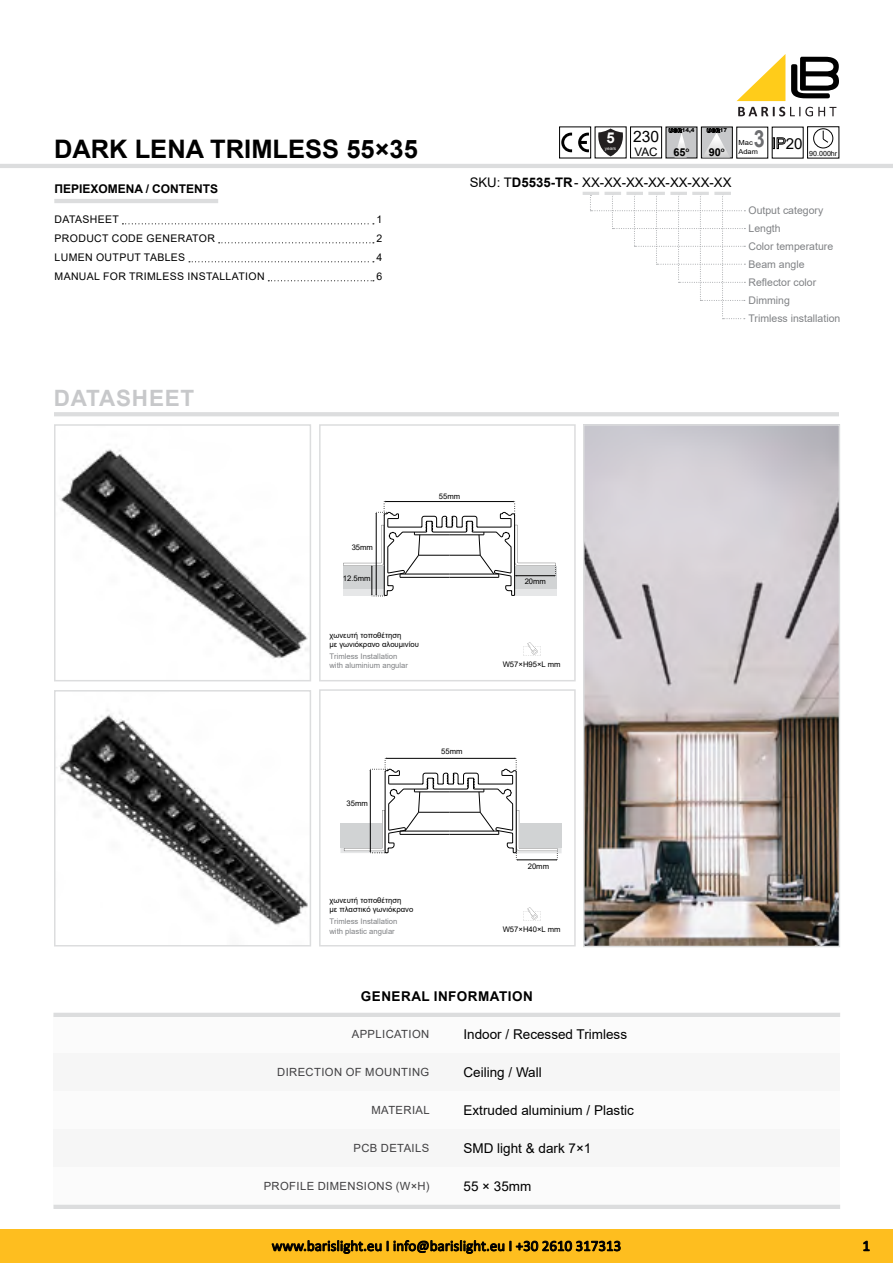
<style>
.page{position:relative;width:893px;height:1263px;background:#fff}
.page>*{position:absolute;margin:0;border:0;box-sizing:border-box;transform-origin:0 0}
.t1{font:700 25.5px "Arial";color:#000}
.t2{font:700 23.55px "Arial";color:#6d6e71;scale:.83 1}
.t3{font:700 22.5px "Arial";color:#c7c8ca}
.t4{font:15.6px "Arial";color:#000}
.t5{font:15.15px "Arial";color:#000}
.t6{font:15px "Calibri";color:#000}
.t7{font:700 15px "Arial";color:#fff}
.t8{font:13.5px "Arial";color:#000}
.t9{font:700 13.5px "Arial";letter-spacing:.035em;color:#000}
.t10{font:13.2px "Arial";color:#000}
.t11{font:700 12px "Arial";color:#000}
.t12{font:11.7px "Arial";color:#000}
.t13{font:11.25px "Arial";letter-spacing:.035em;color:#414042}
.t14{font:700 10.95px "Arial";color:#000}
.t15{font:10.5px/17.9px "Arial";color:#808285}
.t16{font:10.5px "Arial";letter-spacing:.035em;color:#000}
.t17{font:7.65px/9.3px "Arial";color:#000}
.t18{font:7.65px/9.3px "Arial";color:#808285}
.t19{font:7.05px "Arial";color:#000}
.t20{font:6.9px "Arial";color:#000;scale:1.09 1}
.t21{font:6.75px "Arial";color:#000;scale:1.09 1}
.t22{font:900 5.4px "Arial";color:#000}
.t23{font:4.65px "Arial";color:#fff}
.s1{color:#fff}
.s2{font-weight:700}
</style>
<div class="page">
<svg style="left:738px;top:107px;width:98px;height:9px"></svg>
<svg style="left:791px;top:57px;width:48px;height:41px"></svg>
<svg style="left:737px;top:54px;width:48px;height:47px"></svg>
<div style="left:0;top:1229px;width:893px;height:34px;background:#febe1f"></div>
<svg style="left:272px;top:1240px;width:109px;height:13px"></svg>
<svg style="left:394px;top:1240px;width:110px;height:13px"></svg>
<svg style="left:510px;top:1241px;width:110px;height:10px"></svg>
<hr style="left:0;top:164px;width:893px;height:4px;background:#dcddde">
<svg style="left:863px;top:1241px;width:6px;height:10px"></svg>
<svg style="left:523px;top:907px;width:18px;height:14px"></svg>
<svg style="left:340px;top:757px;width:222px;height:104px"></svg>
<div style="left:319px;top:689px;width:257px;height:257px;border:2px solid #dcddde"></div>
<div style="left:515px;top:566px;width:42px;height:23px;background:#d1d3d4"></div>
<svg style="left:523px;top:642px;width:18px;height:14px"></svg>
<svg style="left:343px;top:501px;width:213px;height:96px"></svg>
<div style="left:319px;top:424px;width:257px;height:257px;border:2px solid #dcddde"></div>
<div style="left:559px;top:127px;width:32px;height:31px;border:1px solid #000"></div>
<svg style="left:561px;top:133px;width:11px;height:19px"></svg>
<svg style="left:578px;top:133px;width:11px;height:19px"></svg>
<div style="left:630px;top:127px;width:32px;height:31px;border:1px solid #000"></div>
<svg style="left:598px;top:128px;width:25px;height:28px"></svg>
<svg style="left:122px;top:223px;width:252px;height:1px"></svg>
<svg style="left:219px;top:242px;width:155px;height:1px"></svg>
<svg style="left:189px;top:261px;width:185px;height:1px"></svg>
<svg style="left:268px;top:280px;width:106px;height:1px"></svg>
<hr style="left:54px;top:199px;width:164px;height:4px;background:#dcddde">
<hr style="left:54px;top:412px;width:785px;height:4px;background:#dcddde">
<svg style="left:590px;top:194px;width:155px;height:125px"></svg>
<hr style="left:583px;top:192px;width:16px;height:3px;background:#dcddde">
<hr style="left:605px;top:192px;width:16px;height:3px;background:#dcddde">
<hr style="left:626px;top:192px;width:17px;height:3px;background:#dcddde">
<hr style="left:648px;top:192px;width:17px;height:3px;background:#dcddde">
<hr style="left:670px;top:192px;width:17px;height:3px;background:#dcddde">
<hr style="left:692px;top:192px;width:17px;height:3px;background:#dcddde">
<hr style="left:714px;top:192px;width:17px;height:3px;background:#dcddde">
<div style="left:53px;top:1015px;width:393px;height:38px;background:#fbfbfb"></div>
<div style="left:53px;top:1091px;width:393px;height:38px;background:#fbfbfb"></div>
<div style="left:53px;top:1167px;width:393px;height:38px;background:#fbfbfb"></div>
<div style="left:53px;top:1129px;width:393px;height:38px;background:#f6f6f6"></div>
<div style="left:446px;top:1015px;width:394px;height:38px;background:#fbfbfb"></div>
<div style="left:446px;top:1091px;width:394px;height:38px;background:#fbfbfb"></div>
<div style="left:446px;top:1167px;width:394px;height:38px;background:#fbfbfb"></div>
<div style="left:446px;top:1129px;width:394px;height:38px;background:#f6f6f6"></div>
<div style="left:53px;top:1053px;width:393px;height:38px;background:#f6f6f6"></div>
<div style="left:446px;top:1053px;width:394px;height:38px;background:#f6f6f6"></div>
<hr style="left:53px;top:1013px;width:787px;height:4px;background:#dcddde">
<hr style="left:53px;top:1205px;width:787px;height:4px;background:#dcddde">
<img style="left:60px;top:449px;width:248px;height:210px">
<div style="left:54px;top:424px;width:257px;height:257px;border:2px solid #dcddde"></div>
<img style="left:59px;top:709px;width:249px;height:217px">
<div style="left:54px;top:690px;width:257px;height:256px;border:2px solid #dcddde"></div>
<img style="left:586px;top:427px;width:251px;height:517px">
<div style="left:583px;top:424px;width:257px;height:523px;border:2px solid #dcddde"></div>
<div style="left:814px;top:129px;width:19px;height:19px;border:1px solid #000;border-radius:50%"></div>
<svg style="left:823px;top:131px;width:5px;height:11px"></svg>
<svg style="left:773px;top:138px;width:12px;height:11px"></svg>
<div style="left:666px;top:127px;width:31px;height:31px;background:#c7c8ca"></div>
<img style="left:674px;top:133px;width:13px;height:25px">
<svg style="left:669px;top:128px;width:13px;height:5px"></svg>
<div style="left:701px;top:127px;width:31px;height:31px;background:#c7c8ca"></div>
<div style="left:701px;top:127px;width:31px;height:31px;border:1px solid #000"></div>
<img style="left:702px;top:133px;width:28px;height:25px">
<svg style="left:707px;top:128px;width:13px;height:5px"></svg>
<p class="t22" style="left:668px;top:127px;width:27px"><span class="s1">UGR</span>14,4</p>
<h2 class="t2" style="left:754px;top:122px;width:15px">3</h2>
<h3 class="t4" style="left:633px;top:125px;width:28px">230</h3>
<h3 class="t12" style="left:634px;top:143px;width:25px">VAC</h3>
<h3 class="t7" style="left:606px;top:127px;width:10px">5</h3>
<h3 class="t5" style="left:786px;top:133px;width:18px">20</h3>
<h1 class="t1" style="left:54px;top:131px;width:365px">DARK LENA TRIMLESS 55×35</h1>
<p class="t23" style="left:605px;top:145px;width:13px">years</p>
<h3 class="t11" style="left:54px;top:180px;width:165px">ΠΕΡΙΕΧΟΜΕΝΑ / CONTENTS</h3>
<h3 class="t16" style="left:55px;top:212px;width:66px">Datasheet</h3>
<h3 class="t16" style="left:376px;top:212px;width:7px">1</h3>
<h3 class="t16" style="left:55px;top:231px;width:162px">product code generator</h3>
<h3 class="t16" style="left:376px;top:231px;width:7px">2</h3>
<h3 class="t16" style="left:55px;top:250px;width:132px">lumen output tables</h3>
<h3 class="t16" style="left:376px;top:250px;width:7px">4</h3>
<h3 class="t16" style="left:55px;top:269px;width:101px">manual for TRIMLESS</h3>
<h3 class="t16" style="left:187px;top:269px;width:79px">i nstallati on</h3>
<h3 class="t16" style="left:376px;top:269px;width:7px">6</h3>
<p class="t20" style="left:738px;top:138px;width:15px">Mac</p>
<p class="t21" style="left:738px;top:147px;width:19px">Adam</p>
<h3 class="t14" style="left:673px;top:144px;width:17px">65<sup>O</sup></h3>
<h3 class="t14" style="left:709px;top:144px;width:17px">90<sup>O</sup></h3>
<p class="t19" style="left:809px;top:148px;width:30px">90.000hr</p>
<h3 class="t10" style="left:470px;top:174px;width:263px">SKU : T<span class="s2">D5535-TR</span>- XX-XX-XX-XX-XX-XX-XX</h3>
<h3 class="t15" style="left:748px;top:201px;width:86px">Output category<br>Length<br>Color temperature<br>Beam angle</h3>
<h3 class="t15" style="left:748px;top:292px;width:43px">Dimming</h3>
<h3 class="t15" style="left:748px;top:273px;width:69px">Reflector color</h3>
<h3 class="t15" style="left:748px;top:310px;width:93px">Trimless installation</h3>
<h3 class="t3" style="left:54px;top:382px;width:33px">DATAS</h3>
<h3 class="t3" style="left:132px;top:382px;width:33px">HEET</h3>
<p class="t17" style="left:352px;top:542px;width:23px">35mm</p>
<p class="t17" style="left:439px;top:491px;width:23px">55mm</p>
<p class="t17" style="left:343px;top:573px;width:29px">12.5mm</p>
<p class="t17" style="left:525px;top:576px;width:23px">20mm</p>
<p class="t17" style="left:329px;top:630px;width:91px">χωνευτή τοποθέτηση<br>με γωνιόκρανο αλουμινίου</p>
<p class="t18" style="left:329px;top:652px;width:80px">Trimless Installation with aluminium angular</p>
<p class="t17" style="left:346px;top:798px;width:23px">35mm</p>
<p class="t17" style="left:441px;top:747px;width:23px">55mm</p>
<p class="t17" style="left:329px;top:895px;width:85px">χωνευτή τοποθέτηση<br>με πλαστικό γωνιόκρανο</p>
<p class="t18" style="left:329px;top:917px;width:70px">Trimless Installation with plastic angular</p>
<p class="t17" style="left:503px;top:660px;width:59px">W57×H95×L mm</p>
<p class="t17" style="left:528px;top:862px;width:23px">20mm</p>
<p class="t17" style="left:503px;top:925px;width:59px">W57×H40×L mm</p>
<h3 class="t9" style="left:361px;top:987px;width:21px">GENE</h3>
<h3 class="t9" style="left:401px;top:987px;width:122px">RAL INFORMATION</h3>
<h3 class="t13" style="left:352px;top:1026px;width:79px">Application</h3>
<h3 class="t8" style="left:464px;top:1025px;width:165px">Indoor / Recessed Trimless</h3>
<h3 class="t13" style="left:277px;top:1064px;width:154px">Di rection of mounti ng</h3>
<h3 class="t8" style="left:464px;top:1063px;width:80px">Ceiling / Wall</h3>
<h3 class="t13" style="left:372px;top:1102px;width:60px">Material</h3>
<h3 class="t8" style="left:464px;top:1101px;width:172px">Extruded aluminium / Plastic</h3>
<h3 class="t13" style="left:353px;top:1140px;width:77px">Pcb detai ls</h3>
<h3 class="t8" style="left:464px;top:1139px;width:129px">SM D light &amp; dark 7×1</h3>
<h3 class="t13" style="left:264px;top:1178px;width:167px">Profi le di mensions (W×H)</h3>
<h3 class="t8" style="left:464px;top:1176px;width:69px">55 × 35mm</h3>
<h3 class="t6" style="left:272px;top:1235px;width:351px">www.barislight.eu I info@barislight.eu Ι +30 2610 317313</h3>
<h3 class="t6" style="left:862px;top:1235px;width:9px">1</h3>
</div>
